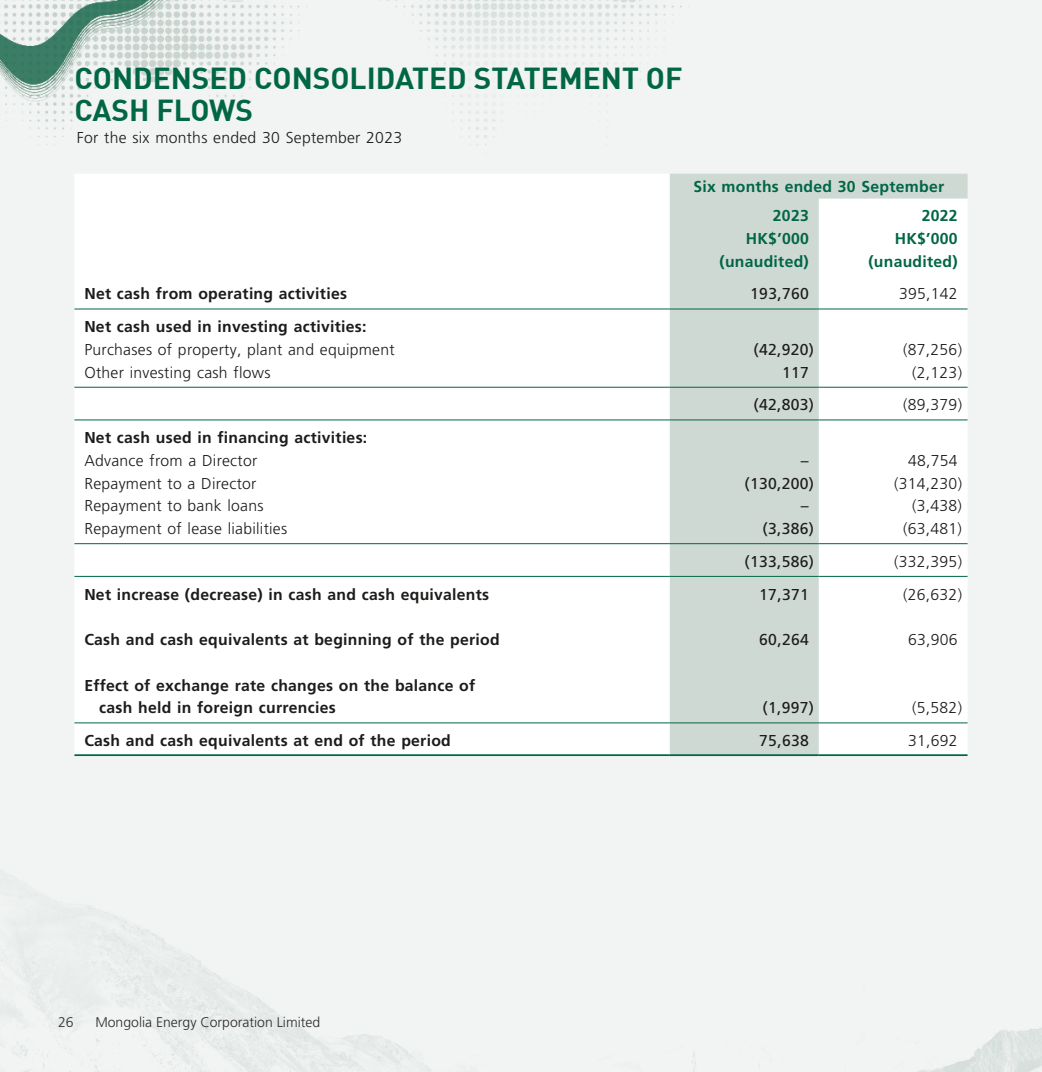
<style>
.page{position:relative;width:1042px;height:1072px;background:#fff}
.page>*{position:absolute;margin:0;border:0;box-sizing:border-box;transform-origin:0 0}
.t1{font:700 29.75px/31.5px "DIN";color:#006646}
.t2{font:700 15.75px/22.8px "Frutiger LT Std";letter-spacing:.015em;color:#1c1c1b}
.t3{font:300 15.75px "Frutiger LT Std";letter-spacing:.015em;color:#1c1c1b}
.t4{font:15.75px "Frutiger LT Std";letter-spacing:.015em;color:#1c1c1b}
.t5{font:700 15.75px/29.8px "Frutiger LT Std";letter-spacing:.015em;color:#006646}
.t6{font:300 14px "Frutiger LT Std";color:#2d2c2b}
</style>
<div class="page">
<div style="left:0;top:0;width:1042px;height:1071px;background:#f1f4f2"></div>
<svg style="left:74px;top:174px;width:596px;height:580px"></svg>
<svg style="left:670px;top:174px;width:297px;height:580px;fill:#cfd9d4"></svg>
<hr style="left:74px;top:308px;width:596px;height:1px;background:#006646">
<hr style="left:670px;top:308px;width:149px;height:1px;background:#006646">
<hr style="left:819px;top:308px;width:148px;height:1px;background:#006646">
<hr style="left:74px;top:387px;width:596px;height:1px;background:#006646">
<hr style="left:670px;top:387px;width:149px;height:1px;background:#006646">
<hr style="left:819px;top:387px;width:148px;height:1px;background:#006646">
<hr style="left:74px;top:419px;width:596px;height:1px;background:#006646">
<hr style="left:670px;top:419px;width:149px;height:1px;background:#006646">
<hr style="left:819px;top:419px;width:148px;height:1px;background:#006646">
<hr style="left:74px;top:543px;width:596px;height:1px;background:#006646">
<hr style="left:670px;top:543px;width:149px;height:1px;background:#006646">
<hr style="left:819px;top:543px;width:148px;height:1px;background:#006646">
<hr style="left:74px;top:576px;width:596px;height:1px;background:#006646">
<hr style="left:670px;top:576px;width:149px;height:1px;background:#006646">
<hr style="left:819px;top:576px;width:148px;height:1px;background:#006646">
<hr style="left:74px;top:722px;width:596px;height:1px;background:#006646">
<hr style="left:670px;top:722px;width:149px;height:1px;background:#006646">
<hr style="left:819px;top:722px;width:148px;height:1px;background:#006646">
<hr style="left:74px;top:754px;width:596px;height:2px;background:#006646">
<hr style="left:670px;top:754px;width:149px;height:2px;background:#006646">
<hr style="left:819px;top:754px;width:148px;height:2px;background:#006646">
<h1 class="t1" style="left:74px;top:61px;width:610px">CONDENSED CONSOLIDATED STATEMENT OF<br>CASH FLOWS</h1>
<p class="t3" style="left:77px;top:129px;width:327px">For the six months ended 30 September 2023</p>
<p class="t5" style="left:773px;top:171px;width:173px;text-indent:-80px">Six months ended 30 September<br>2023</p>
<p class="t5" style="left:922px;top:201px;width:37px">2022</p>
<p class="t5" style="left:746px;top:224px;width:64px">HK$’000</p>
<p class="t5" style="left:895px;top:224px;width:64px">HK$’000</p>
<p class="t5" style="left:719px;top:246px;width:91px">(unaudited)</p>
<p class="t5" style="left:868px;top:246px;width:91px">(unaudited)</p>
<p class="t2" style="left:84px;top:283px;width:264px">Net cash from operating activities</p>
<p class="t4" style="left:750px;top:285px;width:60px">193,760</p>
<p class="t3" style="left:899px;top:285px;width:60px">395,142</p>
<p class="t2" style="left:84px;top:315px;width:284px">Net cash used in investing activities:</p>
<p class="t3" style="left:84px;top:340px;width:312px">Purchases of property, plant and equipment</p>
<p class="t4" style="left:753px;top:340px;width:62px">(42,920)</p>
<p class="t3" style="left:903px;top:340px;width:60px">(87,256)</p>
<p class="t3" style="left:84px;top:363px;width:188px">Other investing cash flows</p>
<p class="t4" style="left:782px;top:363px;width:28px">117</p>
<p class="t3" style="left:912px;top:363px;width:51px">(2,123)</p>
<p class="t4" style="left:753px;top:396px;width:62px">(42,803)</p>
<p class="t3" style="left:903px;top:396px;width:60px">(89,379)</p>
<p class="t2" style="left:84px;top:426px;width:284px">Net cash used in financing activities:</p>
<p class="t3" style="left:84px;top:451px;width:174px">Advance from a Director</p>
<p class="t4" style="left:801px;top:451px;width:9px">–</p>
<p class="t3" style="left:908px;top:451px;width:51px">48,754</p>
<p class="t3" style="left:84px;top:474px;width:174px">Repayment to a Director</p>
<p class="t4" style="left:744px;top:474px;width:71px">(130,200)</p>
<p class="t3" style="left:894px;top:474px;width:69px">(314,230)</p>
<p class="t3" style="left:84px;top:497px;width:181px">Repayment to bank loans</p>
<p class="t4" style="left:801px;top:496px;width:9px">–</p>
<p class="t3" style="left:912px;top:497px;width:51px">(3,438)</p>
<p class="t3" style="left:84px;top:520px;width:204px">Repayment of lease liabilities</p>
<p class="t4" style="left:762px;top:519px;width:53px">(3,386)</p>
<p class="t3" style="left:903px;top:520px;width:60px">(63,481)</p>
<p class="t4" style="left:744px;top:552px;width:71px">(133,586)</p>
<p class="t3" style="left:894px;top:552px;width:69px">(332,395)</p>
<p class="t2" style="left:84px;top:583px;width:406px">Net increase (decrease) in cash and cash equivalents</p>
<p class="t4" style="left:759px;top:585px;width:51px">17,371</p>
<p class="t3" style="left:903px;top:585px;width:60px">(26,632)</p>
<p class="t2" style="left:84px;top:628px;width:417px">Cash and cash equivalents at beginning of the period</p>
<p class="t4" style="left:759px;top:630px;width:51px">60,264</p>
<p class="t3" style="left:908px;top:630px;width:51px">63,906</p>
<p class="t2" style="left:99px;top:674px;width:377px;text-indent:-15px">Effect of exchange rate changes on the balance of cash held in foreign currencies</p>
<p class="t4" style="left:762px;top:698px;width:53px">(1,997)</p>
<p class="t3" style="left:912px;top:699px;width:51px">(5,582)</p>
<p class="t2" style="left:84px;top:729px;width:368px">Cash and cash equivalents at end of the period</p>
<p class="t4" style="left:759px;top:731px;width:51px">75,638</p>
<p class="t3" style="left:908px;top:731px;width:51px">31,692</p>
<p class="t6" style="left:58px;top:1014px;width:17px">26</p>
<p class="t6" style="left:95px;top:1014px;width:226px">Mongolia Energy Corporation Limited</p>
</div>
